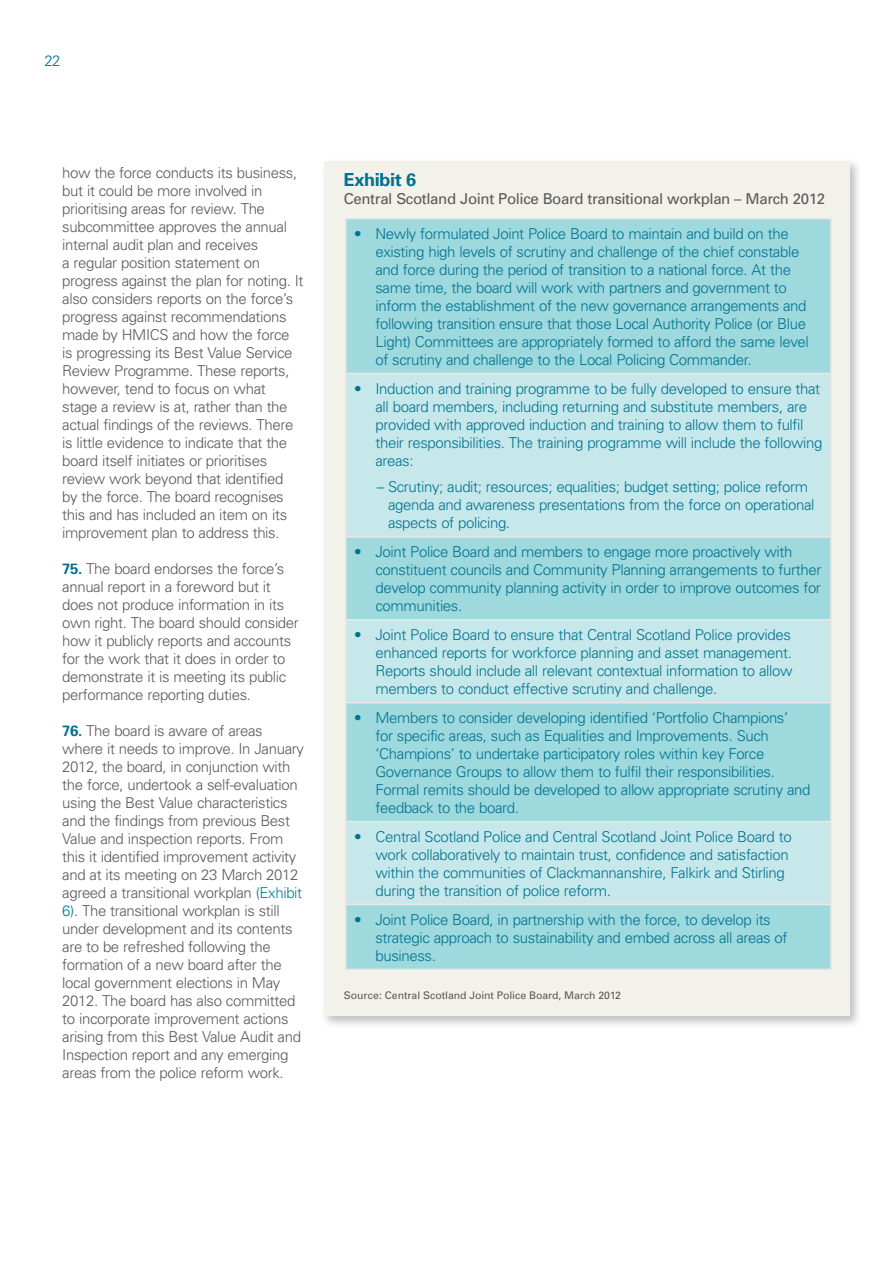
<style>
.page{position:relative;width:893px;height:1263px;background:#fff}
.page>*{position:absolute;margin:0;border:0;box-sizing:border-box;transform-origin:0 0}
.Exhibit_-_Heading_3{font:700 18px "Univers";letter-spacing:-.02em;color:#00728f}
.t1{font:300 15px/18px "Univers";letter-spacing:-.025em;color:#00728f}
.Paragraph{font:300 15px/18px "Univers";letter-spacing:-.025em;color:#58595b}
.Exhibit_-_Heading_4{font:15px "Univers";letter-spacing:-.025em;color:#58595b}
.Source{font:10.5px "Univers";letter-spacing:-.005em;color:#58595b}
.s1{font-weight:700;color:#00728f}
.s2{color:#007b98}
</style>
<div class="page">
<div style="left:320px;top:158px;width:542px;height:871px;background:#000;opacity:.25"></div>
<div style="left:324px;top:162px;width:526px;height:854px;background:#f2f1ea"></div>
<div style="left:346px;top:219px;width:484px;height:750px;background:#9ed9de"></div>
<svg style="left:346px;top:374px;width:484px;height:530px;background:#b7e2e5"></svg>
<hr style="left:345px;top:218px;width:487px;height:1px;background:#ece7e2">
<hr style="left:345px;top:219px;width:1px;height:154px;background:#ece7e2">
<hr style="left:830px;top:219px;width:2px;height:154px;background:#ece7e2">
<hr style="left:345px;top:373px;width:487px;height:1px;background:#ece7e2">
<hr style="left:345px;top:374px;width:1px;height:162px;background:#ece7e2">
<hr style="left:830px;top:374px;width:2px;height:162px;background:#ece7e2">
<hr style="left:345px;top:536px;width:487px;height:2px;background:#ece7e2">
<hr style="left:345px;top:538px;width:1px;height:81px;background:#ece7e2">
<hr style="left:830px;top:538px;width:2px;height:81px;background:#ece7e2">
<hr style="left:345px;top:619px;width:487px;height:1px;background:#ece7e2">
<hr style="left:345px;top:620px;width:1px;height:82px;background:#ece7e2">
<hr style="left:830px;top:620px;width:2px;height:82px;background:#ece7e2">
<hr style="left:345px;top:702px;width:487px;height:1px;background:#ece7e2">
<hr style="left:345px;top:703px;width:1px;height:118px;background:#ece7e2">
<hr style="left:830px;top:703px;width:2px;height:118px;background:#ece7e2">
<hr style="left:345px;top:821px;width:487px;height:1px;background:#ece7e2">
<hr style="left:345px;top:822px;width:1px;height:82px;background:#ece7e2">
<hr style="left:830px;top:822px;width:2px;height:82px;background:#ece7e2">
<hr style="left:345px;top:904px;width:487px;height:1px;background:#ece7e2">
<hr style="left:345px;top:905px;width:1px;height:64px;background:#ece7e2">
<hr style="left:830px;top:905px;width:2px;height:64px;background:#ece7e2">
<hr style="left:345px;top:969px;width:487px;height:1px;background:#ece7e2">
<p class="t1" style="left:45px;top:52px;width:17px">22</p>
<p class="Paragraph" style="left:62px;top:163px;width:243px">how the force conducts its business, but it could be more involved in prioritising areas for review. The subcommittee approves the annual internal audit plan and receives<br>a regular position statement on progress against the plan for noting. It also considers reports on the force’s progress against recommendations made by HMICS and how the force is progressing its Best Value Service Review Programme. These reports, however, tend to focus on what stage a review is at, rather than the actual findings of the reviews. There is little evidence to indicate that the board itself initiates or prioritises review work beyond that identified<br>by the force. The board recognises this and has included an item on its improvement plan to address this.</p>
<p class="Paragraph" style="left:62px;top:559px;width:238px"><span class="s1">75.</span> The board endorses the force’s annual report in a foreword but it does not produce information in its own right. The board should consider how it publicly reports and accounts for the work that it does in order to demonstrate it is meeting its public performance reporting duties.</p>
<p class="Paragraph" style="left:62px;top:721px;width:243px"><span class="s1">76.</span> The board is aware of areas where it needs to improve. In January 2012, the board, in conjunction with the force, undertook a self-evaluation using the Best Value characteristics and the findings from previous Best Value and inspection reports. From this it identified improvement activity and at its meeting on 23 March 2012 agreed a transitional workplan <span class="s2">(Exhibit 6)</span>. The transitional workplan is still under development and its contents are to be refreshed following the formation of a new board after the local government elections in May 2012. The board has also committed to incorporate improvement actions arising from this Best Value Audit and Inspection report and any emerging areas from the police reform work.</p>
<p class="Exhibit_-_Heading_3" style="left:344px;top:169px;width:74px">Exhibit 6</p>
<p class="Exhibit_-_Heading_4" style="left:344px;top:190px;width:483px">Central Scotland Joint Police Board transitional workplan – March 2012</p>
<p class="t1" style="left:375px;top:225px;width:435px;text-indent:-21px">• Newly formulated Joint Police Board to maintain and build on the existing high levels of scrutiny and challenge of the chief constable and force during the period of transition to a national force. At the same time, the board will work with partners and government to inform the establishment of the new governance arrangements and following transition ensure that those Local Authority Police (or Blue Light) Committees are appropriately formed to afford the same level of scrutiny and challenge to the Local Policing Commander.</p>
<p class="t1" style="left:375px;top:380px;width:448px;text-indent:-21px">• Induction and training programme to be fully developed to ensure that all board members, including returning and substitute members, are provided with approved induction and training to allow them to fulfil their responsibilities. The training programme will include the following areas:</p>
<p class="t1" style="left:388px;top:478px;width:428px;text-indent:-11px">– Scrutiny; audit; resources; equalities; budget setting; police reform agenda and awareness presentations from the force on operational aspects of policing.</p>
<p class="t1" style="left:375px;top:543px;width:447px;text-indent:-21px">• Joint Police Board and members to engage more proactively with constituent councils and Community Planning arrangements to further develop community planning activity in order to improve outcomes for communities.</p>
<p class="t1" style="left:375px;top:626px;width:419px;text-align:justify;text-indent:-21px">• Joint Police Board to ensure that Central Scotland Police provides enhanced reports for workforce planning and asset management.<br>Reports should include all relevant contextual information to allow members to conduct effective scrutiny and challenge.</p>
<p class="t1" style="left:375px;top:709px;width:437px;text-indent:-21px">• Members to consider developing identified ‘Portfolio Champions’<br>for specific areas, such as Equalities and Improvements. Such ‘Champions’ to undertake participatory roles within key Force Governance Groups to allow them to fulfil their responsibilities.<br>Formal remits should be developed to allow appropriate scrutiny and feedback to the board.</p>
<p class="t1" style="left:375px;top:828px;width:418px;text-indent:-21px">• Central Scotland Police and Central Scotland Joint Police Board to work collaboratively to maintain trust, confidence and satisfaction within the communities of Clackmannanshire, Falkirk and Stirling during the transition of police reform.</p>
<p class="t1" style="left:375px;top:911px;width:413px;text-indent:-21px">• Joint Police Board, in partnership with the force, to develop its strategic approach to sustainability and embed across all areas of business.</p>
<p class="Source" style="left:344px;top:989px;width:279px">Source: Central Scotland Joint Police Board, March 2012</p>
</div>
